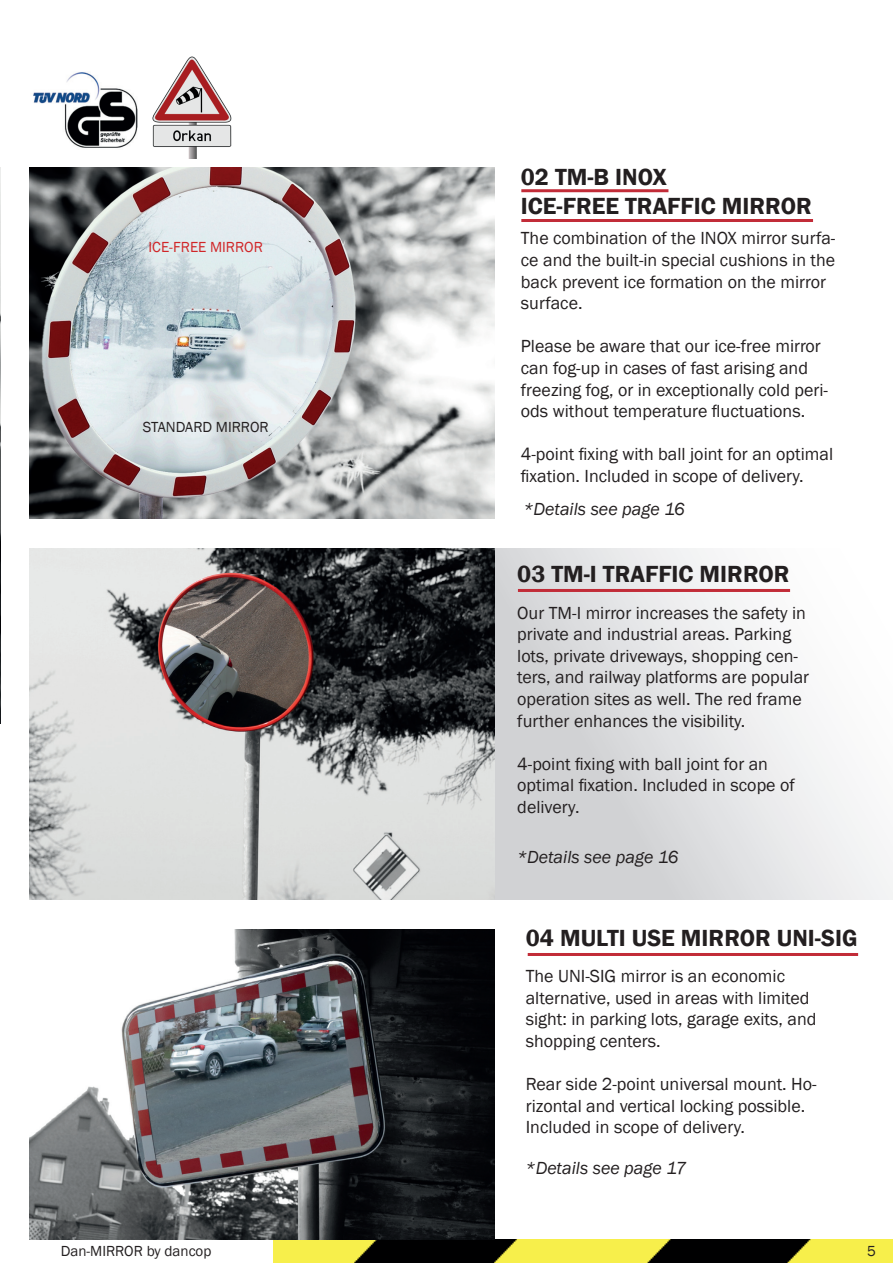
<style>
.page{position:relative;width:893px;height:1263px;background:#fff}
.page>*{position:absolute;margin:0;border:0;box-sizing:border-box;transform-origin:0 0}
.t1{font:600 24px/28.8px "Franklin Gothic";color:#231f20}
.t2{font:18px/21.6px "Franklin Gothic";color:#231f20}
.t3{font:italic 18px "Franklin Gothic";color:#231f20}
.t4{font:15px "Franklin Gothic";color:#231f20}
.t5{font:15px "Franklin Gothic";color:#d02628}
</style>
<div class="page">
<img style="left:274px;top:1239px;width:619px;height:24px">
<div style="left:483px;top:549px;width:410px;height:350px;background:linear-gradient(to right,#cccdcf,#fdfdfe)"></div>
<img style="left:0;top:168px;width:1px;height:556px">
<img style="left:152px;top:56px;width:80px;height:103px">
<img style="left:33px;top:72px;width:105px;height:76px">
<img style="left:30px;top:168px;width:465px;height:351px">
<img style="left:30px;top:549px;width:465px;height:350px">
<img style="left:30px;top:929px;width:465px;height:310px">
<hr style="left:521px;top:189px;width:147px;height:3px;background:#c22c38">
<hr style="left:521px;top:219px;width:292px;height:3px;background:#c22c38">
<hr style="left:518px;top:589px;width:272px;height:3px;background:#c22c38">
<hr style="left:528px;top:953px;width:330px;height:3px;background:#c22c38">
<p class="t5" style="left:148px;top:238px;width:116px">ICE-FREE MIRROR</p>
<p class="t4" style="left:143px;top:418px;width:128px">STANDARD MIRROR</p>
<h1 class="t1" style="left:521px;top:163px;width:292px">02 TM-B INOX<br>ICE-FREE TRAFFIC MIRROR</h1>
<p class="t2" style="left:521px;top:228px;width:316px">The combination of the INOX mirror surfa&shy;ce and the built-in special cushions in the back prevent ice formation on the mirror surface.</p>
<p class="t2" style="left:521px;top:336px;width:309px">Please be aware that our ice-free mirror can fog-up in cases of fast arising and freezing fog, or in exceptionally cold peri&shy;ods without temperature fluctuations.</p>
<p class="t2" style="left:521px;top:444px;width:314px">4-point fixing with ball joint for an optimal fixation. Included in scope of delivery.</p>
<p class="t3" style="left:523px;top:497px;width:163px">*Details see page 16</p>
<h1 class="t1" style="left:517px;top:560px;width:274px">03 TM-I TRAFFIC MIRROR</h1>
<p class="t2" style="left:517px;top:602px;width:293px">Our TM-I mirror increases the safety in private and industrial areas. Parking lots, private driveways, shopping cen&shy;ters, and railway platforms are popular operation sites as well. The red frame further enhances the visibility.</p>
<p class="t2" style="left:517px;top:753px;width:279px">4-point fixing with ball joint for an optimal fixation. Included in scope of delivery.</p>
<p class="t3" style="left:517px;top:846px;width:163px">*Details see page 16</p>
<h1 class="t1" style="left:526px;top:924px;width:333px">04 MULTI USE MIRROR UNI-SIG</h1>
<p class="t2" style="left:526px;top:966px;width:292px">The UNI-SIG mirror is an economic alternative, used in areas with limited sight: in parking lots, garage exits, and shopping centers.</p>
<p class="t2" style="left:526px;top:1074px;width:292px">Rear side 2-point universal mount. Ho&shy;rizontal and vertical locking possible.<br>Included in scope of delivery.</p>
<p class="t3" style="left:525px;top:1156px;width:163px">*Details see page 17</p>
<p class="t4" style="left:61px;top:1242px;width:152px">Dan-MIRROR by dancop</p>
<p class="t4" style="left:867px;top:1242px;width:10px">5</p>
</div>
